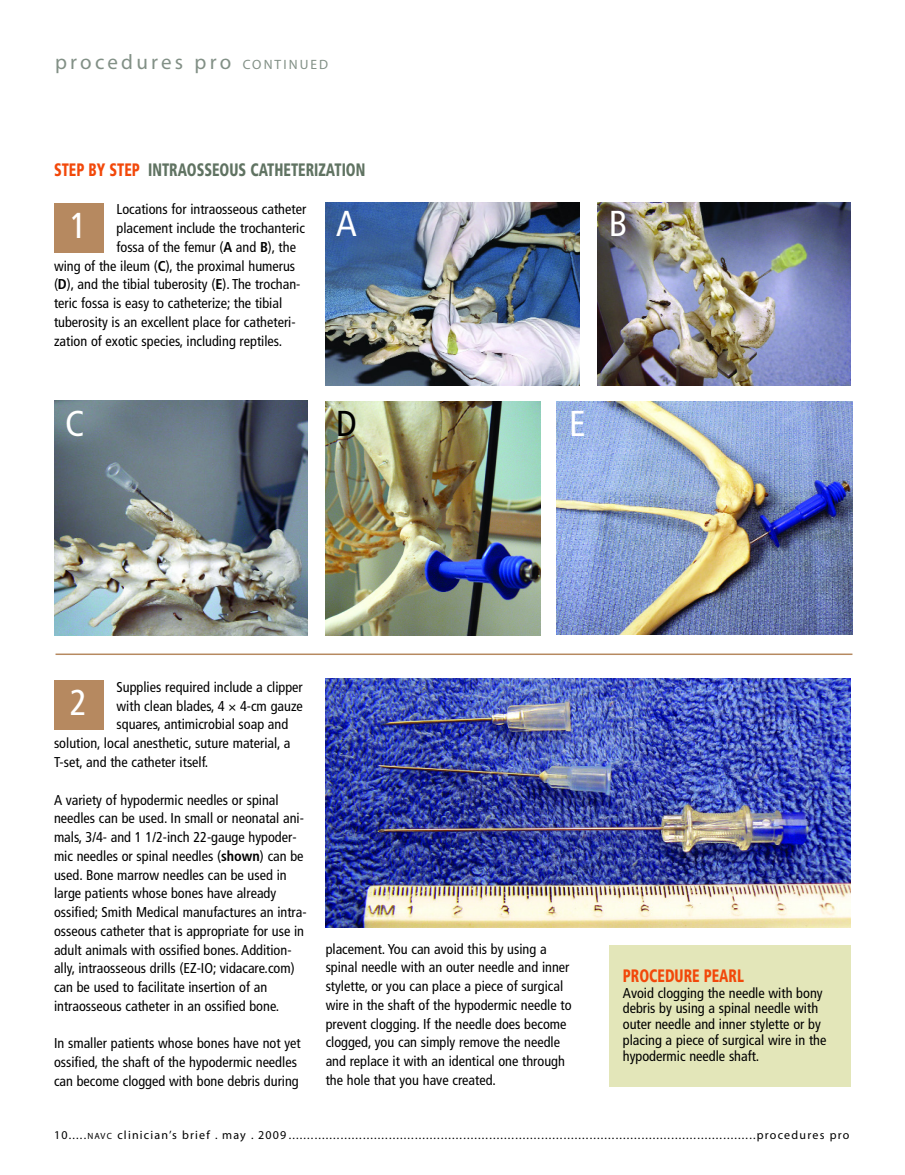
<style>
.page{position:relative;width:905px;height:1175px;background:#fff}
.page>*{position:absolute;margin:0;border:0;box-sizing:border-box;transform-origin:0 0}
.t1{font:condensed 36px "Frutiger";color:#fff}
.t2{font:condensed 36px "Frutiger";color:#000}
.t3{font:21px "Myriad";letter-spacing:.155em;color:#829086}
.t4{font:900 condensed 18px "Frutiger";color:#607362;scale:.8 1}
.t5{font:900 condensed 18px "Frutiger";color:#f2480a;scale:.8 1}
.t6{font:condensed 14.25px/18.8px "Frutiger";color:#000}
.t7{font:12px "Myriad";letter-spacing:.1em;color:#000}
.s1{font-size:13.5px}
.s2{color:#f2480a}
.s3{font-weight:700}
.s4{font-size:9px}
</style>
<div class="page">
<img style="left:326px;top:202px;width:253px;height:183px">
<div style="left:54px;top:204px;width:49px;height:49px;background:#b68960"></div>
<img style="left:597px;top:203px;width:253px;height:182px">
<img style="left:54px;top:400px;width:254px;height:235px">
<img style="left:326px;top:401px;width:214px;height:234px">
<img style="left:556px;top:401px;width:296px;height:233px">
<hr style="left:56px;top:653px;width:796px;height:2px;background:#b68960">
<div style="left:54px;top:681px;width:49px;height:49px;background:#b68960"></div>
<img style="left:326px;top:678px;width:524px;height:249px">
<div style="left:609px;top:945px;width:241px;height:141px;background:#e3e6b9"></div>
<h2 class="t3" style="left:55px;top:54px;width:274px">procedures pro <span class="s1">CONTINUED</span></h2>
<p class="t4" style="left:54px;top:162px;width:391px"><span class="s2">STEP BY STEP</span> INTRAOSSEOUS CATHETERIZATION</p>
<p class="t6" style="left:116px;top:201px;width:191px">Locations for intraosseous catheter</p>
<p class="t6" style="left:116px;top:220px;width:190px">placement include the trochanteric</p>
<p class="t6" style="left:116px;top:239px;width:181px">fossa of the femur (<span class="s3">A</span> and <span class="s3">B</span>), the</p>
<p class="t6" style="left:54px;top:257px;width:243px">wing of the ileum (<span class="s3">C</span>), the proximal humerus</p>
<p class="t6" style="left:54px;top:276px;width:248px">(<span class="s3">D</span>), and the tibial tuberosity (<span class="s3">E</span>). The trochan-</p>
<p class="t6" style="left:54px;top:295px;width:230px">teric fossa is easy to catheterize; the tibial</p>
<p class="t6" style="left:54px;top:314px;width:243px">tuberosity is an excellent place for catheteri-</p>
<p class="t6" style="left:54px;top:332px;width:229px">zation of exotic species, including reptiles.</p>
<h1 class="t1" style="left:70px;top:211px;width:19px">1</h1>
<h1 class="t1" style="left:336px;top:209px;width:22px">A</h1>
<h1 class="t1" style="left:608px;top:209px;width:20px">B</h1>
<h1 class="t1" style="left:65px;top:408px;width:21px">C</h1>
<h1 class="t2" style="left:336px;top:408px;width:22px">D</h1>
<h1 class="t1" style="left:569px;top:408px;width:18px">E</h1>
<p class="t6" style="left:116px;top:679px;width:188px">Supplies required include a clipper</p>
<p class="t6" style="left:116px;top:697px;width:188px">with clean blades, 4 4-cm gauze</p>
<p class="t6" style="left:116px;top:716px;width:173px">squares, antimicrobial soap and</p>
<p class="t6" style="left:54px;top:735px;width:238px">solution, local anesthetic, suture material, a</p>
<p class="t6" style="left:54px;top:754px;width:156px">T-set, and the catheter itself.</p>
<p class="t6" style="left:54px;top:791px;width:254px">A variety of hypodermic needles or spinal needles can be used. In small or neonatal ani&shy;mals, 3/4- and 1 1/2-inch 22-gauge hypoder&shy;mic needles or spinal needles (<span class="s3">shown</span>) can be used. Bone marrow needles can be used in large patients whose bones have already ossified; Smith Medical manufactures an intra&shy;osseous catheter that is appropriate for use in adult animals with ossified bones. Addition&shy;ally, intraosseous drills (EZ-IO; vidacare.com) can be used to facilitate insertion of an intraosseous catheter in an ossified bone.</p>
<p class="t6" style="left:54px;top:1035px;width:248px">In smaller patients whose bones have not yet ossified, the shaft of the hypodermic needles can become clogged with bone debris during</p>
<h1 class="t1" style="left:70px;top:688px;width:19px">2</h1>
<p class="t6" style="left:326px;top:940px;width:247px">placement. You can avoid this by using a spinal needle with an outer needle and inner stylette, or you can place a piece of surgical wire in the shaft of the hypodermic needle to prevent clogging. If the needle does become clogged, you can simply remove the needle and replace it with an identical one through the hole that you have created.</p>
<p class="t5" style="left:622px;top:968px;width:153px">PROCEDURE PEARL</p>
<p class="t6" style="left:622px;top:985px;width:205px;line-height:15.8px">Avoid clogging the needle with bony debris by using a spinal needle with outer needle and inner stylette or by placing a piece of surgical wire in the hypodermic needle shaft.</p>
<p class="t7" style="left:54px;top:1129px;width:797px">10.....<span class="s4">NAVC</span> clinician’s brief . may . 2009..............................................................................................................................procedures pro</p>
</div>
